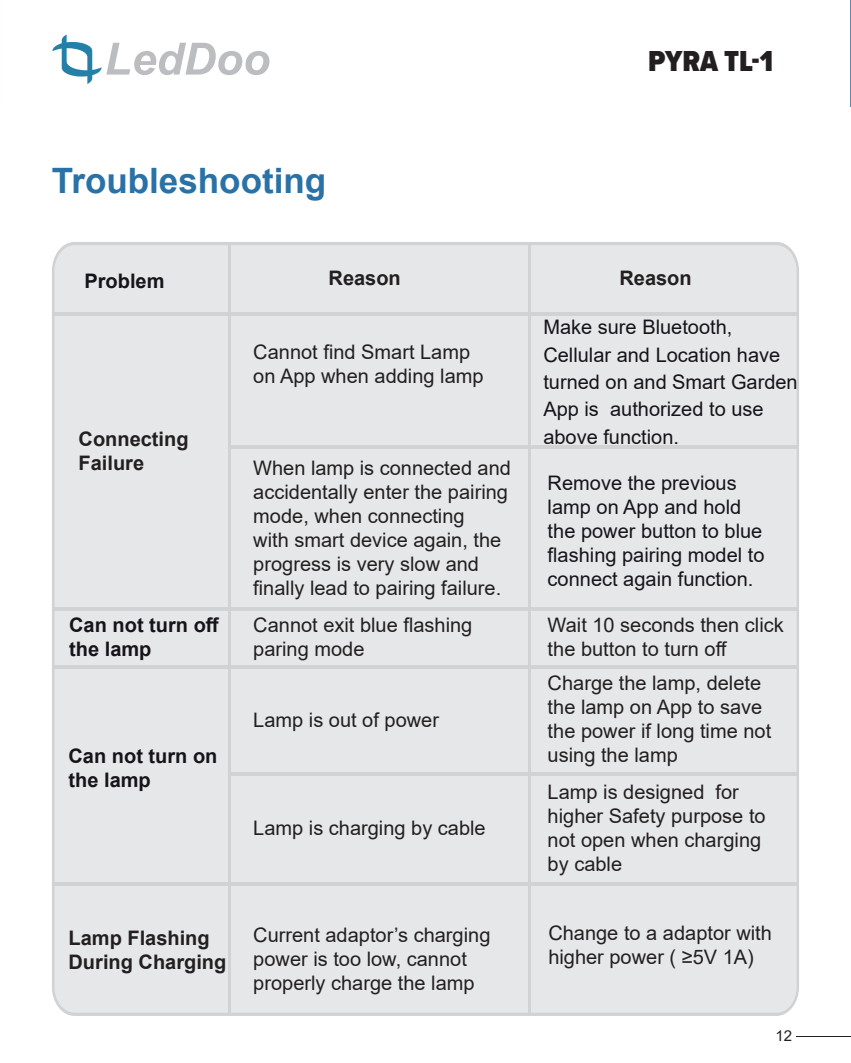
<style>
.page{position:relative;width:851px;height:1063px;background:#fff}
.page>*{position:absolute;margin:0;border:0;box-sizing:border-box;transform-origin:0 0}
.t1{font:700 35px "Arial";color:#2a72a6}
.t2{font:900 30px "Proxima Nova Cond";color:#231f20}
.t3{font:20px/24px "Arial";color:#231f20}
.t4{font:20px/27.2px "Arial";color:#171419}
.t5{font:700 20px "Arial";color:#231f20}
.t6{font:700 20px/24px "Arial";color:#171419}
.t7{font:15px "Arial";color:#231f20}
</style>
<div class="page">
<hr style="left:796px;top:1036px;width:54px;height:1px;background:#231f20">
<div style="left:52px;top:242px;width:746px;height:774px;background:#e6e7e9"></div>
<hr style="left:53px;top:882px;width:744px;height:3px;background:#d1d2d4">
<hr style="left:53px;top:665px;width:744px;height:3px;background:#d1d2d4">
<hr style="left:229px;top:446px;width:568px;height:3px;background:#d1d2d4">
<hr style="left:53px;top:312px;width:744px;height:3px;background:#d1d2d4">
<hr style="left:228px;top:244px;width:3px;height:770px;background:#d1d2d4">
<hr style="left:52px;top:608px;width:744px;height:3px;background:#d1d2d4">
<hr style="left:528px;top:242px;width:2px;height:771px;background:#d1d2d4">
<hr style="left:230px;top:772px;width:568px;height:4px;background:#d1d2d4">
<svg style="left:52px;top:34px;width:217px;height:50px"></svg>
<h1 class="t1" style="left:52px;top:156px;width:276px">Troubleshooting</h1>
<h2 class="t2" style="left:648px;top:39px;width:126px">PYRA TL-1</h2>
<p class="t6" style="left:84px;top:269px;width:82px">Problem</p>
<p class="t5" style="left:328px;top:263px;width:74px">Reason</p>
<p class="t5" style="left:619px;top:263px;width:74px">Reason</p>
<p class="t5" style="left:78px;top:425px;width:111px">Connecting</p>
<p class="t5" style="left:78px;top:449px;width:67px">Failure</p>
<p class="t3" style="left:253px;top:340px;width:232px">Cannot find Smart Lamp on App when adding lamp</p>
<p class="t3" style="left:253px;top:456px;width:259px">When lamp is connected and accidentally enter the pairing mode, when connecting<br>with smart device again, the progress is very slow and finally lead to pairing failure.</p>
<p class="t4" style="left:543px;top:314px;width:256px">Make sure Bluetooth,<br>Cellular and Location have turned on and Smart Garden<br>App is authorized to use above function.</p>
<p class="t4" style="left:547px;top:471px;width:218px;line-height:24px">Remove the previous lamp on App and hold the power button to blue flashing pairing model to connect again function.</p>
<p class="t6" style="left:69px;top:613px;width:152px">Can not turn off the lamp</p>
<p class="t3" style="left:253px;top:613px;width:220px">Cannot exit blue flashing paring mode</p>
<p class="t3" style="left:547px;top:613px;width:238px">Wait 10 seconds then click the button to turn off</p>
<p class="t3" style="left:253px;top:708px;width:187px">Lamp is out of power</p>
<p class="t3" style="left:547px;top:671px;width:225px">Charge the lamp, delete the lamp on App to save the power if long time not</p>
<p class="t6" style="left:68px;top:744px;width:150px">Can not turn on the lamp</p>
<p class="t3" style="left:253px;top:816px;width:234px">Lamp is charging by cable</p>
<p class="t3" style="left:547px;top:736px;width:193px;line-height:36.8px">using the lamp<br>Lamp is designed for</p>
<p class="t3" style="left:547px;top:803px;width:219px">higher Safety purpose to not open when charging by cable</p>
<p class="t5" style="left:68px;top:923px;width:143px">Lamp Flashing</p>
<p class="t5" style="left:68px;top:947px;width:159px">During Charging</p>
<p class="t3" style="left:253px;top:923px;width:239px">Current adaptor’s charging power is too low, cannot properly charge the lamp</p>
<p class="t3" style="left:548px;top:921px;width:225px">Change to a adaptor with higher power ( ≥5V 1A)</p>
<p class="t7" style="left:775px;top:1026px;width:18px">12</p>
</div>
